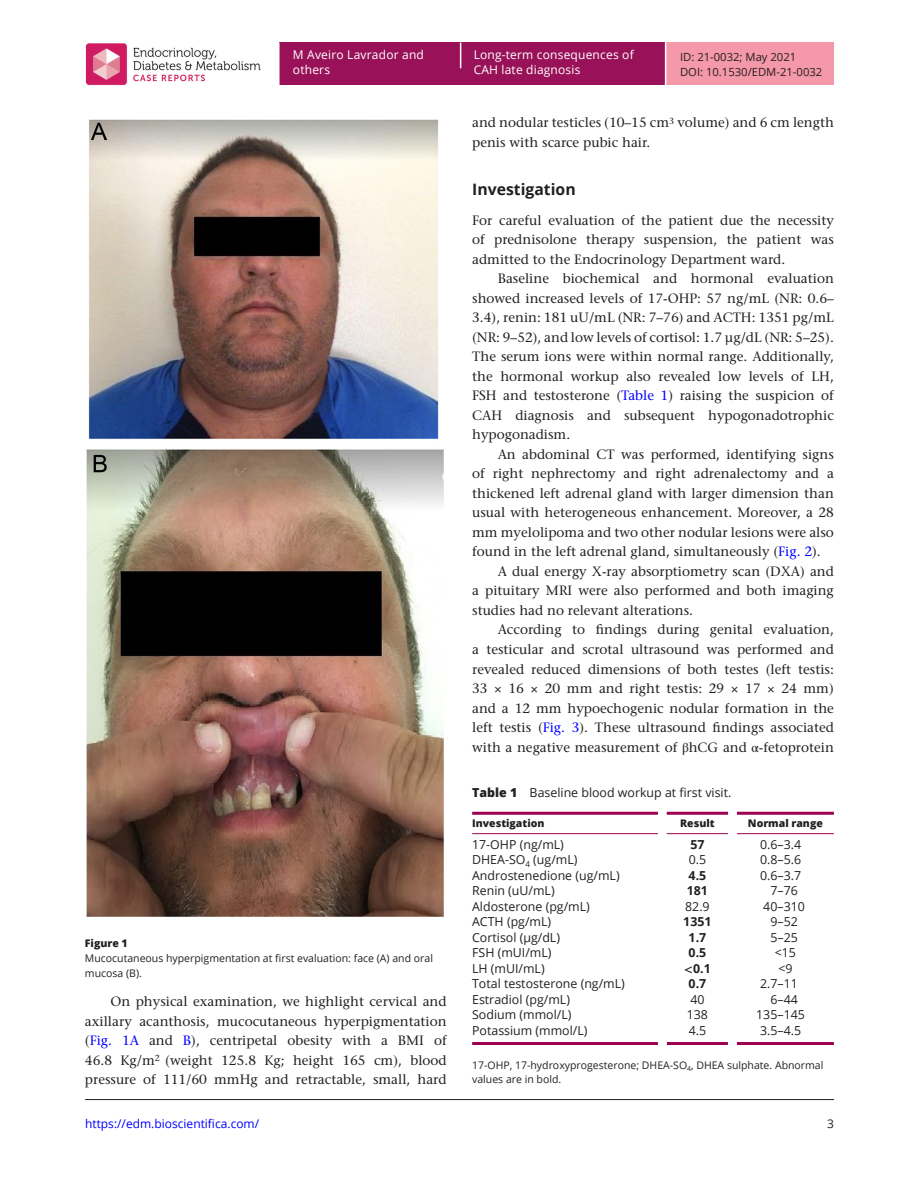
<style>
.page{position:relative;width:919px;height:1187px;background:#fff}
.page>*{position:absolute;margin:0;border:0;box-sizing:border-box;transform-origin:0 0}
.t1{font:700 15.75px "Open Sans";color:#231f20}
.TXI{font:500 13.5px/19.5px "Stone Serif Std";color:#231f20;text-align:justify}
.TXT{font:500 13.5px/19.5px "Stone Serif Std";color:#231f20;text-align:justify}
.TB{font:12.3px "Open Sans";color:#231f20}
.TC{font:12.3px "Open Sans";color:#231f20}
.TB_Bot_Rule{font:12.3px "Open Sans";color:#231f20}
.TB-2{font:700 12.3px "Open Sans";color:#231f20}
.t2{font:12px/14.7px "Open Sans";letter-spacing:.015em;color:#fff}
.t3{font:12px "Open Sans";color:#00f}
.t4{font:12px "Open Sans";color:#231f20}
.t5{font:11.25px/14.5px "Open Sans";color:#231f20}
.TFN_F{font:10.5px/14.7px "Open Sans";color:#231f20}
.FC{font:10.5px/14.7px "Open Sans";color:#231f20}
.TCH{font:800 10.5px "Open Sans";color:#231f20}
.FC-2{font:800 10.5px "Open Sans";color:#231f20}
.s1{color:#00f}
.s2{font-family:"STIX General";font-weight:400}
.s3{font-weight:800}
.s4{font-family:"STIX General"}
</style>
<div class="page">
<div style="left:279px;top:43px;width:385px;height:42px;background:#991259"></div>
<div style="left:666px;top:43px;width:167px;height:42px;background:#f598a9"></div>
<svg style="left:460px;top:43px;width:1px;height:25px"></svg>
<img style="left:85px;top:43px;width:176px;height:42px">
<hr style="left:85px;top:1099px;width:749px;height:1px;background:#231f20">
<img style="left:87px;top:119px;width:357px;height:798px">
<hr style="left:472px;top:811px;width:186px;height:3px;background:#9e0151">
<hr style="left:472px;top:833px;width:186px;height:1px;background:#9e0151">
<hr style="left:666px;top:811px;width:62px;height:3px;background:#9e0151">
<hr style="left:666px;top:833px;width:62px;height:1px;background:#9e0151">
<hr style="left:736px;top:811px;width:97px;height:3px;background:#9e0151">
<hr style="left:736px;top:833px;width:97px;height:1px;background:#9e0151">
<hr style="left:472px;top:1041px;width:186px;height:3px;background:#9e0151">
<hr style="left:667px;top:1041px;width:60px;height:3px;background:#9e0151">
<hr style="left:736px;top:1041px;width:97px;height:3px;background:#9e0151">
<p class="t2" style="left:293px;top:47px;width:132px">M Aveiro Lavrador and others</p>
<p class="t5" style="left:680px;top:50px;width:144px">ID: 21-0032; May 2021<br>DOI: 10.1530/EDM-21-0032</p>
<p class="t2" style="left:473px;top:47px;width:161px">Long-term consequences of<br>CAH late diagnosis</p>
<p class="FC-2" style="left:85px;top:935px;width:44px">Figure 1</p>
<p class="FC" style="left:85px;top:950px;width:349px">Mucocutaneous hyperpigmentation at first evaluation: face (A) and oral mucosa (B).</p>
<p class="TXI" style="left:85px;top:991px;width:363px;text-indent:26px">On physical examination, we highlight cervical and axillary acanthosis, mucocutaneous hyperpigmentation (<span class="s1">Fig. 1A</span> and <span class="s1">B</span>), centripetal obesity with a BMI of 46.8 Kg/m<sup>2</sup> (weight 125.8 Kg; height 165 cm), blood pressure of 111/60 mmHg and retractable, small, hard</p>
<p class="TXI" style="left:472px;top:113px;width:363px">and nodular testicles (10–15 cm<sup>3</sup> volume) and 6 cm length penis with scarce pubic hair.</p>
<h1 class="t1" style="left:472px;top:179px;width:105px">Investigation</h1>
<p class="TXT" style="left:472px;top:210px;width:363px">For careful evaluation of the patient due the necessity of prednisolone therapy suspension, the patient was admitted to the Endocrinology Department ward.</p>
<p class="TXI" style="left:472px;top:269px;width:363px;text-indent:26px">Baseline biochemical and hormonal evaluation showed increased levels of 17-OHP: 57 ng/mL (NR: 0.6– 3.4), renin: 181 uU/mL (NR: 7–76) and ACTH: 1351 pg/mL (NR: 9–52), and low levels of cortisol: 1.7 µg/dL (NR: 5–25).<br>The serum ions were within normal range. Additionally, the hormonal workup also revealed low levels of LH, FSH and testosterone (<span class="s1">Table 1</span>) raising the suspicion of CAH diagnosis and subsequent hypogonadotrophic hypogonadism.</p>
<p class="TXI" style="left:472px;top:444px;width:363px;text-indent:26px">An abdominal CT was performed, identifying signs of right nephrectomy and right adrenalectomy and a thickened left adrenal gland with larger dimension than usual with heterogeneous enhancement. Moreover, a 28 mm myelolipoma and two other nodular lesions were also found in the left adrenal gland, simultaneously (<span class="s1">Fig. 2</span>).</p>
<p class="TXI" style="left:472px;top:561px;width:363px;text-indent:26px">A dual energy X-ray absorptiometry scan (DXA) and a pituitary MRI were also performed and both imaging studies had no relevant alterations.</p>
<p class="TXI" style="left:472px;top:620px;width:363px;text-indent:26px">According to findings during genital evaluation, a testicular and scrotal ultrasound was performed and revealed reduced dimensions of both testes (left testis:<br>33 × 16 × 20 mm and right testis: 29 × 17 × 24 mm) and a 12 mm hypoechogenic nodular formation in the left testis (<span class="s1">Fig. 3</span>). These ultrasound findings associated with a negative measurement of <span class="s2">β</span>hCG and <span class="s2">α</span>-fetoprotein</p>
<p class="TC" style="left:472px;top:783px;width:261px"><span class="s3">Table 1</span> Baseline blood workup at first visit.</p>
<p class="TCH" style="left:472px;top:815px;width:74px">Investigation</p>
<p class="TCH" style="left:680px;top:815px;width:36px">Result</p>
<p class="TCH" style="left:747px;top:815px;width:76px">Normal range</p>
<p class="TB" style="left:472px;top:835px;width:93px">17-OHP (ng/mL)</p>
<p class="TB-2" style="left:690px;top:835px;width:16px">57</p>
<p class="TB" style="left:760px;top:835px;width:43px">0.6–3.4</p>
<p class="TB" style="left:472px;top:851px;width:107px">DHEA-SO<sub>4</sub> (ug/mL)</p>
<p class="TB" style="left:688px;top:851px;width:19px">0.5</p>
<p class="TB" style="left:760px;top:851px;width:43px">0.8–5.6</p>
<p class="TB" style="left:472px;top:866px;width:149px">Androstenedione (ug/mL)</p>
<p class="TB-2" style="left:688px;top:866px;width:19px">4.5</p>
<p class="TB" style="left:760px;top:866px;width:43px">0.6–3.7</p>
<p class="TB" style="left:472px;top:882px;width:84px">Renin (uU/mL)</p>
<p class="TB-2" style="left:686px;top:882px;width:23px">181</p>
<p class="TB" style="left:770px;top:882px;width:29px">7–76</p>
<p class="TB" style="left:472px;top:897px;width:119px">Aldosterone (pg/mL)</p>
<p class="TB" style="left:685px;top:897px;width:26px">82.9</p>
<p class="TB" style="left:763px;top:897px;width:43px">40–310</p>
<p class="TB" style="left:472px;top:913px;width:81px">ACTH (pg/mL)</p>
<p class="TB-2" style="left:683px;top:912px;width:30px">1351</p>
<p class="TB" style="left:770px;top:913px;width:29px">9–52</p>
<p class="TB" style="left:472px;top:928px;width:89px">Cortisol (µg/dL)</p>
<p class="TB-2" style="left:688px;top:928px;width:19px">1.7</p>
<p class="TB" style="left:770px;top:928px;width:29px">5–25</p>
<p class="TB" style="left:472px;top:944px;width:81px">FSH (mUI/mL)</p>
<p class="TB-2" style="left:688px;top:943px;width:19px">0.5</p>
<p class="TB" style="left:774px;top:944px;width:23px">&lt;15</p>
<p class="TB" style="left:472px;top:959px;width:74px">LH (mUI/mL)</p>
<p class="TB-2" style="left:684px;top:959px;width:28px"><span class="s4">&lt;</span>0.1</p>
<p class="TB" style="left:778px;top:959px;width:16px">&lt;9</p>
<p class="TB" style="left:472px;top:975px;width:154px">Total testosterone (ng/mL)</p>
<p class="TB-2" style="left:688px;top:974px;width:19px">0.7</p>
<p class="TB" style="left:760px;top:975px;width:39px">2.7–11</p>
<p class="TB" style="left:472px;top:990px;width:99px">Estradiol (pg/mL)</p>
<p class="TB" style="left:690px;top:990px;width:16px">40</p>
<p class="TB" style="left:770px;top:990px;width:29px">6–44</p>
<p class="TB" style="left:472px;top:1006px;width:101px">Sodium (mmol/L)</p>
<p class="TB" style="left:686px;top:1006px;width:23px">138</p>
<p class="TB" style="left:756px;top:1006px;width:50px">135–145</p>
<p class="TB_Bot_Rule" style="left:472px;top:1021px;width:117px">Potassium (mmol/L)</p>
<p class="TB_Bot_Rule" style="left:688px;top:1021px;width:19px">4.5</p>
<p class="TB_Bot_Rule" style="left:760px;top:1021px;width:43px">3.5–4.5</p>
<p class="TFN_F" style="left:472px;top:1057px;width:353px">17-OHP, 17-hydroxyprogesterone; DHEA-SO<sub>4</sub>, DHEA sulphate. Abnormal values are in bold.</p>
<p class="t3" style="left:85px;top:1115px;width:176px">https://edm.bioscientifica.com/</p>
<p class="t4" style="left:827px;top:1115px;width:8px">3</p>
</div>
